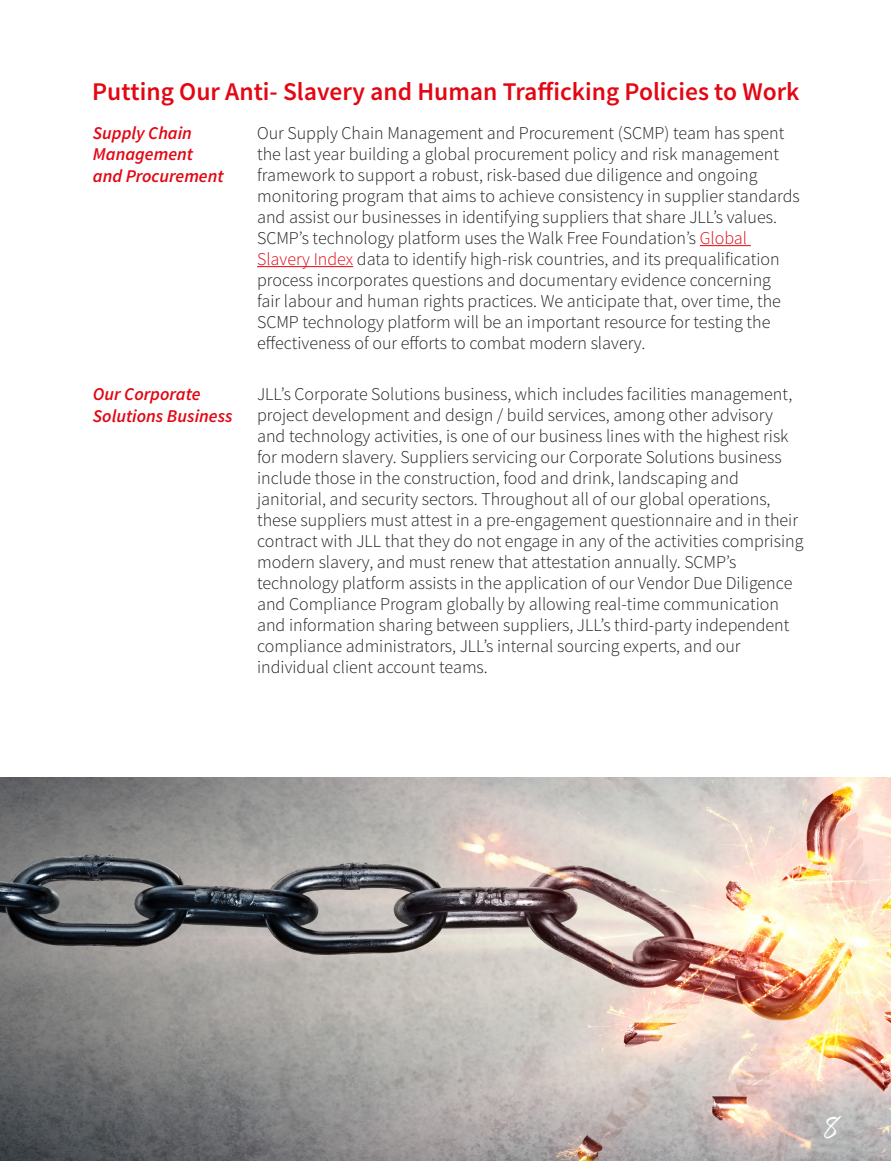
<style>
.page{position:relative;width:891px;height:1161px;background:#fff}
.page>*{position:absolute;margin:0;border:0;box-sizing:border-box;transform-origin:0 0}
.t1{font:30px "JLL Hand";color:#fff}
.t2{font:600 25.5px "Source Sans Pro";color:#e30613}
.t3{font:300 18px/21px "Source Sans Pro";color:#231f20}
.t4{font:italic 600 18px/21.6px "Source Sans Pro";color:#e30613}
.s1{color:#e30613}
</style>
<div class="page">
<img style="left:0;top:777px;width:891px;height:384px">
<hr style="left:700px;top:245px;width:51px;height:1px;background:#e30613">
<hr style="left:257px;top:266px;width:96px;height:1px;background:#e30613">
<p class="t2" style="left:92px;top:76px;width:709px">Putting Our Anti- Slavery and Human Trafficking Policies to Work</p>
<p class="t4" style="left:93px;top:122px;width:132px">Supply Chain<br>Management and Procurement</p>
<p class="t3" style="left:257px;top:122px;width:544px">Our Supply Chain Management and Procurement (SCMP) team has spent the last year building a global procurement policy and risk management framework to support a robust, risk-based due diligence and ongoing monitoring program that aims to achieve consistency in supplier standards and assist our businesses in identifying suppliers that share JLL’s values.<br>SCMP’s technology platform uses the Walk Free Foundation’s <span class="s1">Global Slavery Index</span> data to identify high-risk countries, and its prequalification process incorporates questions and documentary evidence concerning<br>fair labour and human rights practices. We anticipate that, over time, the SCMP technology platform will be an important resource for testing the effectiveness of our efforts to combat modern slavery.</p>
<p class="t4" style="left:93px;top:383px;width:141px">Our Corporate<br>Solutions Business</p>
<p class="t3" style="left:257px;top:384px;width:548px">JLL’s Corporate Solutions business, which includes facilities management, project development and design / build services, among other advisory and technology activities, is one of our business lines with the highest risk for modern slavery. Suppliers servicing our Corporate Solutions business include those in the construction, food and drink, landscaping and janitorial, and security sectors. Throughout all of our global operations, these suppliers must attest in a pre-engagement questionnaire and in their contract with JLL that they do not engage in any of the activities comprising modern slavery, and must renew that attestation annually. SCMP’s technology platform assists in the application of our Vendor Due Diligence and Compliance Program globally by allowing real-time communication and information sharing between suppliers, JLL’s third-party independent compliance administrators, JLL’s internal sourcing experts, and our individual client account teams.</p>
<p class="t1" style="left:824px;top:1107px;width:17px">8</p>
</div>
